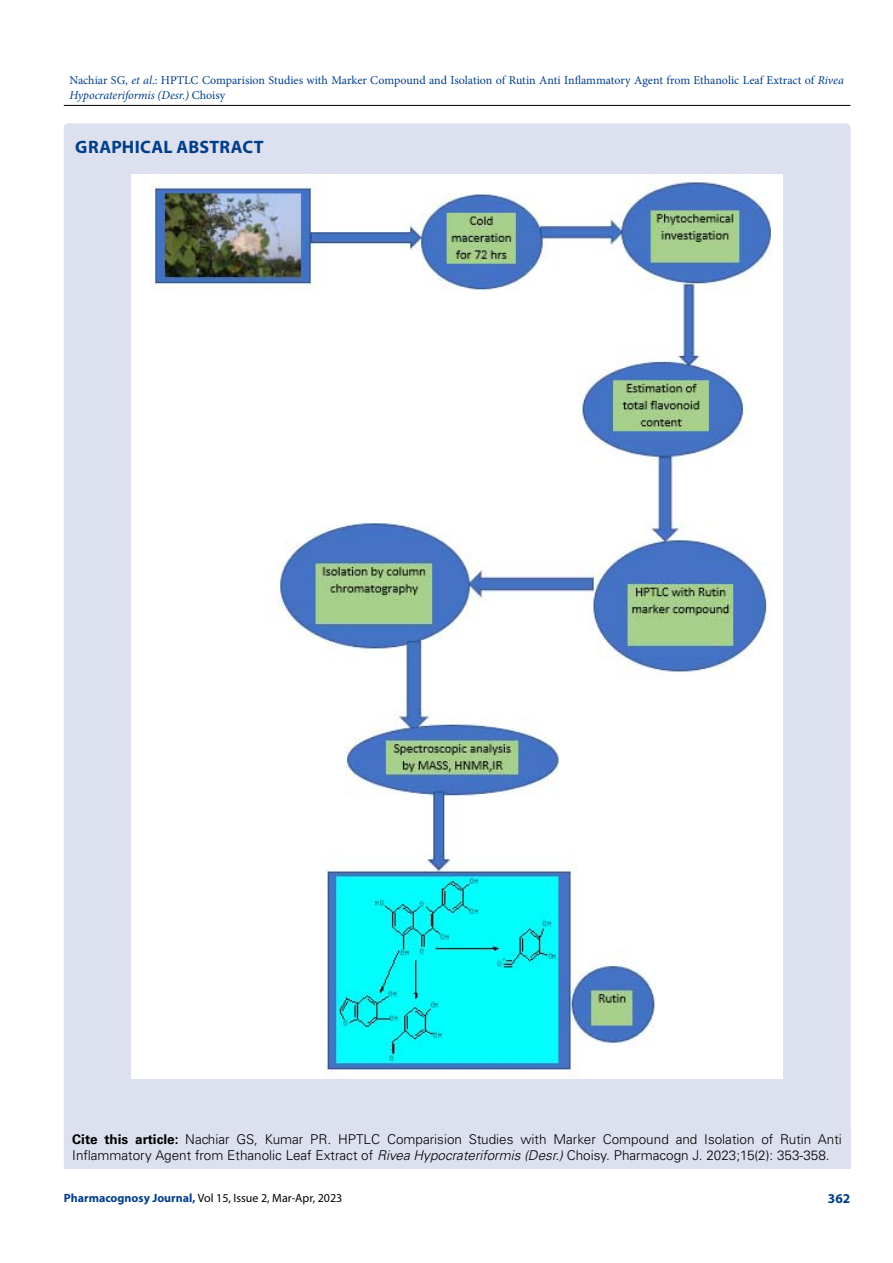
<style>
.page{position:relative;width:893px;height:1263px;background:#fff}
.page>*{position:absolute;margin:0;border:0;box-sizing:border-box;transform-origin:0 0}
.t1{font:700 18px "Myriad Pro";letter-spacing:.015em;color:#003e88}
.t2{font:300 13.5px/16.2px "Univers LT Std";color:#000}
.t3{font:700 13.5px "Myriad Pro";color:#003e88}
.t4{font:12px/14.4px "Minion Pro";letter-spacing:-.005em;color:#003e88}
.t5{font:12px "Myriad Pro";color:#000}
.s1{font-style:italic}
.s2{font-weight:700}
.s3{font-weight:700;color:#003e88}
</style>
<div class="page">
<hr style="left:64px;top:105px;width:786px;height:1px;background:#000">
<div style="left:64px;top:123px;width:786px;height:1046px;background:#dde0ef;border-radius:4px"></div>
<img style="left:132px;top:174px;width:650px;height:904px">
<p class="t4" style="left:69px;top:73px;width:776px">Nachiar SG, <span class="s1">et al</span>.: HPTLC Comparision Studies with Marker Compound and Isolation of Rutin Anti Inflammatory Agent from Ethanolic Leaf Extract of <span class="s1">Rivea<br>Hypocrateriformis (Desr.)</span> Choisy</p>
<h1 class="t1" style="left:75px;top:135px;width:190px">GRAPHICAL ABSTRACT</h1>
<p class="t2" style="left:72px;top:1131px;width:771px"><span class="s2">Cite this article:</span> Nachiar GS, Kumar PR. HPTLC Comparision Studies with Marker Compound and Isolation of Rutin Anti<br>Inflammatory Agent from Ethanolic Leaf Extract of <span class="s1">Rivea Hypocrateriformis (Desr.)</span> Choisy. Pharmacogn J. 2023;15(2): 353-358.</p>
<p class="t5" style="left:64px;top:1190px;width:280px"><span class="s3">Pharmacognosy Journal,</span> Vol 15, Issue 2, Mar-Apr, 2023</p>
<p class="t3" style="left:828px;top:1189px;width:24px">362</p>
</div>
